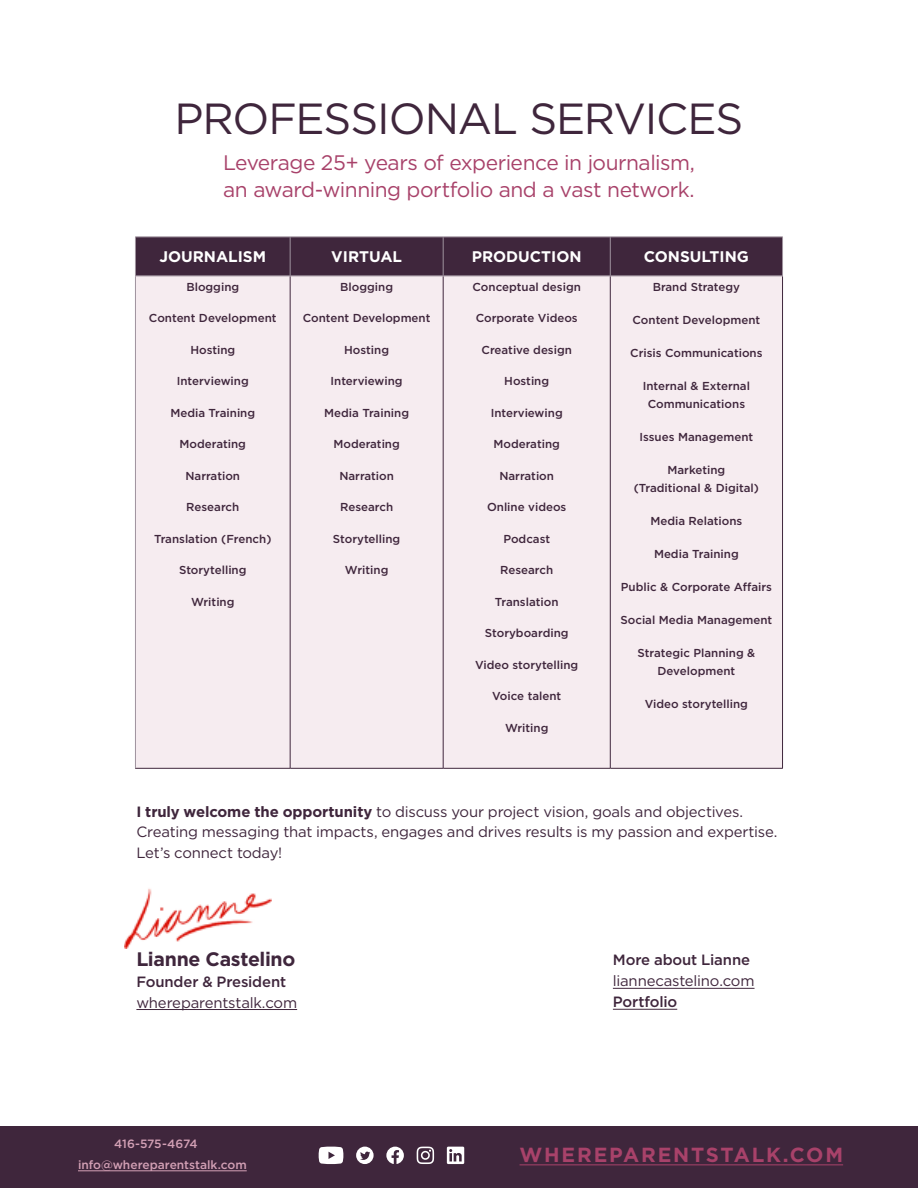
<style>
.page{position:relative;width:918px;height:1188px;background:#fff}
.page>*{position:absolute;margin:0;border:0;box-sizing:border-box;transform-origin:0 0}
.t1{font:43.5px "Gotham";letter-spacing:-.025em;color:#3f263c}
.t2{font:21px/27px "Gotham";letter-spacing:-.025em;color:#a8426a}
.t3{font:700 20.4px "Gotham";letter-spacing:.09em;color:#a8426a}
.t4{font:700 19.5px "Gotham";letter-spacing:-.015em;color:#3f263c}
.t5{font:700 15.45px "Gotham";color:#fff}
.t6{font:14.85px/20.9px "Gotham";letter-spacing:-.015em;color:#3f263c}
.t7{font:500 14.85px "Gotham";letter-spacing:-.01em;color:#3f263c}
.t8{font:500 12px "Gotham";letter-spacing:-.005em;color:#d3a0b5}
.t9{font:500 11.55px/18px "Gotham";color:#3f263c;text-align:center}
.s1{font-weight:700}
</style>
<div class="page">
<div style="left:136px;top:238px;width:646px;height:38px;background:#3f263c"></div>
<div style="left:136px;top:277px;width:646px;height:491px;background:#f6ecf0"></div>
<hr style="left:290px;top:276px;width:1px;height:492px;background:#3f263c">
<hr style="left:443px;top:276px;width:1px;height:492px;background:#3f263c">
<hr style="left:610px;top:276px;width:1px;height:492px;background:#3f263c">
<hr style="left:782px;top:276px;width:1px;height:492px;background:#3f263c">
<hr style="left:135px;top:768px;width:155px;height:1px;background:#3f263c">
<hr style="left:290px;top:768px;width:153px;height:1px;background:#3f263c">
<hr style="left:443px;top:768px;width:167px;height:1px;background:#3f263c">
<hr style="left:610px;top:768px;width:173px;height:1px;background:#3f263c">
<hr style="left:135px;top:237px;width:155px;height:1px;background:#9f939e">
<hr style="left:135px;top:237px;width:1px;height:39px;background:#9f939e">
<hr style="left:290px;top:237px;width:153px;height:1px;background:#9f939e">
<hr style="left:290px;top:237px;width:1px;height:39px;background:#9f939e">
<hr style="left:443px;top:237px;width:167px;height:1px;background:#9f939e">
<hr style="left:443px;top:237px;width:1px;height:39px;background:#9f939e">
<hr style="left:610px;top:237px;width:173px;height:1px;background:#9f939e">
<hr style="left:610px;top:237px;width:1px;height:39px;background:#9f939e">
<hr style="left:782px;top:237px;width:1px;height:39px;background:#9f939e">
<hr style="left:135px;top:276px;width:155px;height:1px;background:#9f939e">
<hr style="left:290px;top:276px;width:153px;height:1px;background:#9f939e">
<hr style="left:443px;top:276px;width:167px;height:1px;background:#9f939e">
<hr style="left:610px;top:276px;width:173px;height:1px;background:#9f939e">
<hr style="left:135px;top:276px;width:1px;height:492px;background:#9f939e">
<hr style="left:136px;top:1009px;width:161px;height:1px;background:#3f263c">
<hr style="left:613px;top:988px;width:142px;height:1px;background:#3f263c">
<hr style="left:613px;top:1009px;width:64px;height:1px;background:#3f263c">
<img style="left:125px;top:888px;width:147px;height:60px">
<div style="left:0;top:1127px;width:918px;height:61px;background:#3f263c"></div>
<hr style="left:78px;top:1171px;width:169px;height:1px;background:#d3a0b5">
<hr style="left:520px;top:1165px;width:323px;height:1px;background:#a8426a">
<svg style="left:319px;top:1147px;width:24px;height:17px"></svg>
<svg style="left:386px;top:1147px;width:18px;height:17px"></svg>
<svg style="left:356px;top:1147px;width:18px;height:17px"></svg>
<svg style="left:447px;top:1147px;width:17px;height:17px"></svg>
<svg style="left:417px;top:1147px;width:17px;height:17px"></svg>
<p class="t1" style="left:175px;top:95px;width:570px">PROFESSIONAL SERVICES</p>
<p class="t2" style="left:223px;top:149px;width:473px">Leverage 25+ years of experience in journalism, an award-winning portfolio and a vast network.</p>
<p class="t5" style="left:159px;top:247px;width:108px">JOURNALISM</p>
<p class="t5" style="left:331px;top:247px;width:72px">VIRTUAL</p>
<p class="t5" style="left:472px;top:247px;width:111px">PRODUCTION</p>
<p class="t5" style="left:644px;top:247px;width:107px">CONSULTING</p>
<p class="t9" style="left:186px;top:277px;width:54px">Blogging</p>
<p class="t9" style="left:149px;top:309px;width:129px">Content Development</p>
<p class="t9" style="left:190px;top:340px;width:46px">Hosting</p>
<p class="t9" style="left:177px;top:372px;width:74px">Interviewing</p>
<p class="t9" style="left:170px;top:403px;width:86px">Media Training</p>
<p class="t9" style="left:180px;top:435px;width:68px">Moderating</p>
<p class="t9" style="left:185px;top:466px;width:56px">Narration</p>
<p class="t9" style="left:186px;top:498px;width:55px">Research</p>
<p class="t9" style="left:154px;top:529px;width:119px">Translation (French)</p>
<p class="t9" style="left:179px;top:561px;width:69px">Storytelling</p>
<p class="t9" style="left:191px;top:592px;width:45px">Writing</p>
<p class="t9" style="left:340px;top:277px;width:54px">Blogging</p>
<p class="t9" style="left:303px;top:309px;width:129px">Content Development</p>
<p class="t9" style="left:344px;top:340px;width:46px">Hosting</p>
<p class="t9" style="left:331px;top:372px;width:74px">Interviewing</p>
<p class="t9" style="left:324px;top:403px;width:86px">Media Training</p>
<p class="t9" style="left:333px;top:435px;width:68px">Moderating</p>
<p class="t9" style="left:339px;top:466px;width:56px">Narration</p>
<p class="t9" style="left:340px;top:498px;width:55px">Research</p>
<p class="t9" style="left:333px;top:529px;width:69px">Storytelling</p>
<p class="t9" style="left:345px;top:561px;width:45px">Writing</p>
<p class="t9" style="left:473px;top:277px;width:110px">Conceptual design</p>
<p class="t9" style="left:476px;top:309px;width:104px">Corporate Videos</p>
<p class="t9" style="left:482px;top:340px;width:92px">Creative design</p>
<p class="t9" style="left:504px;top:372px;width:46px">Hosting</p>
<p class="t9" style="left:491px;top:403px;width:74px">Interviewing</p>
<p class="t9" style="left:494px;top:435px;width:68px">Moderating</p>
<p class="t9" style="left:499px;top:466px;width:56px">Narration</p>
<p class="t9" style="left:487px;top:498px;width:81px">Online videos</p>
<p class="t9" style="left:503px;top:529px;width:48px">Podcast</p>
<p class="t9" style="left:500px;top:561px;width:55px">Research</p>
<p class="t9" style="left:495px;top:592px;width:65px">Translation</p>
<p class="t9" style="left:485px;top:624px;width:85px">Storyboarding</p>
<p class="t9" style="left:475px;top:655px;width:105px">Video storytelling</p>
<p class="t9" style="left:492px;top:687px;width:71px">Voice talent</p>
<p class="t9" style="left:505px;top:718px;width:45px">Writing</p>
<p class="t9" style="left:653px;top:277px;width:89px">Brand Strategy</p>
<p class="t9" style="left:633px;top:310px;width:129px">Content Development</p>
<p class="t9" style="left:630px;top:343px;width:134px">Crisis Communications</p>
<p class="t9" style="left:643px;top:376px;width:109px">Internal &amp; External<br>Communications</p>
<p class="t9" style="left:640px;top:427px;width:115px">Issues Management</p>
<p class="t9" style="left:634px;top:460px;width:127px">Marketing (Traditional &amp; Digital)</p>
<p class="t9" style="left:650px;top:511px;width:94px">Media Relations</p>
<p class="t9" style="left:654px;top:544px;width:86px">Media Training</p>
<p class="t9" style="left:621px;top:577px;width:153px">Public &amp; Corporate Affairs</p>
<p class="t9" style="left:620px;top:610px;width:153px">Social Media Management</p>
<p class="t9" style="left:638px;top:643px;width:119px">Strategic Planning &amp;<br>Development</p>
<p class="t9" style="left:645px;top:694px;width:105px">Video storytelling</p>
<p class="t6" style="left:136px;top:801px;width:642px"><span class="s1">I truly welcome the opportunity</span> to discuss your project vision, goals and objectives.<br>Creating messaging that impacts, engages and drives results is my passion and expertise.<br>Let’s connect today!</p>
<p class="t4" style="left:136px;top:947px;width:161px">Lianne Castelino</p>
<p class="t7" style="left:136px;top:973px;width:151px">Founder &amp; President</p>
<p class="t6" style="left:136px;top:992px;width:162px">whereparentstalk.com</p>
<p class="t8" style="left:114px;top:1137px;width:85px">416-575-4674</p>
<p class="t8" style="left:78px;top:1158px;width:170px">info@whereparentstalk.com</p>
<p class="t7" style="left:613px;top:952px;width:139px">More about Lianne</p>
<p class="t6" style="left:613px;top:970px;width:143px">liannecastelino.com</p>
<p class="t7" style="left:613px;top:994px;width:66px">Portfolio</p>
<p class="t3" style="left:520px;top:1143px;width:325px">WHEREPARENTSTALK.COM</p>
</div>
